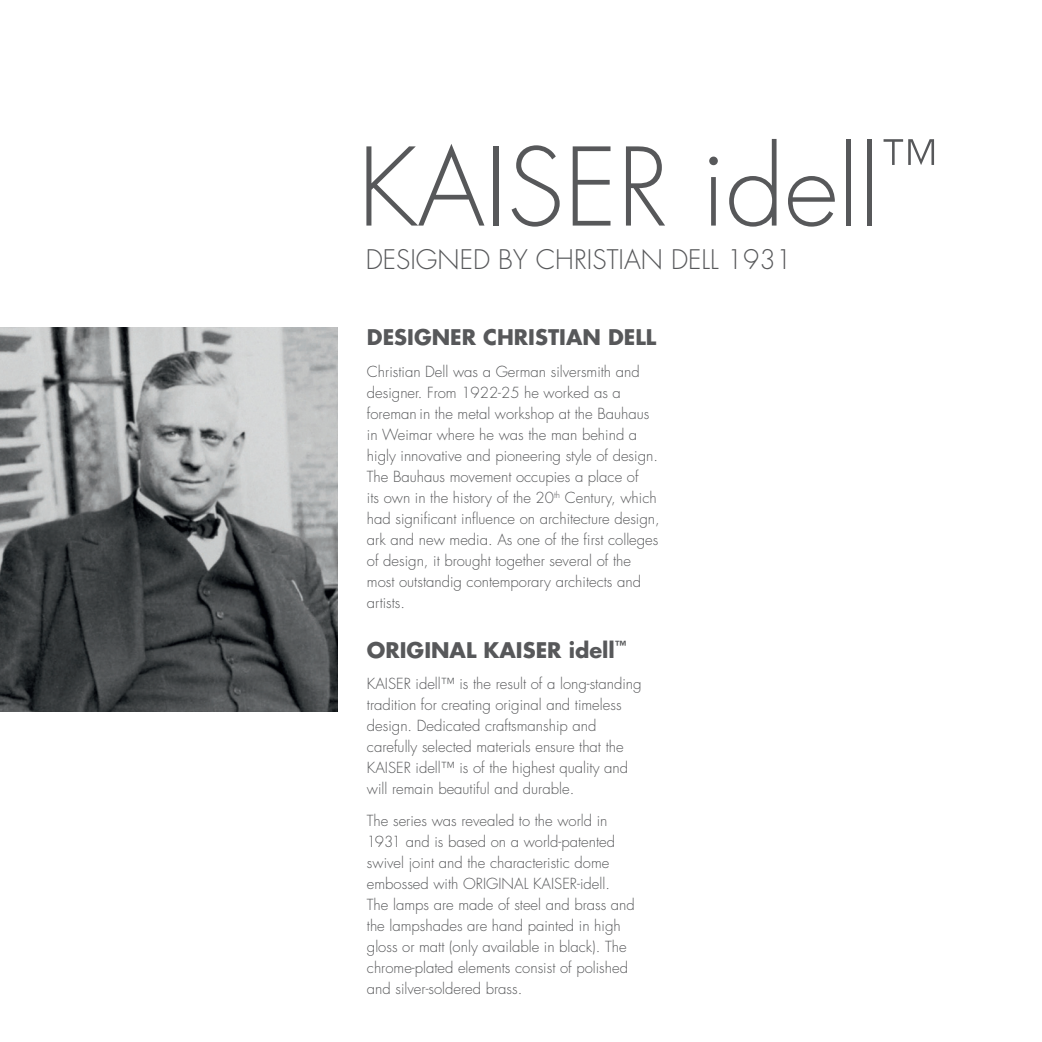
<style>
.page{position:relative;width:1042px;height:1042px;background:#fff}
.page>*{position:absolute;margin:0;border:0;box-sizing:border-box;transform-origin:0 0}
.t1{font:300 105px "Futura Std";color:#57585a}
.t2{font:300 26.25px "Futura Std";color:#57585a}
.t3{font:700 21px "Futura Std";color:#57585a}
.t4{font:300 14.88px/21px "Futura Std";color:#57585a}
</style>
<div class="page">
<img style="left:0;top:328px;width:337px;height:384px">
<p class="t1" style="left:358px;top:124px;width:581px">KAISER idell<sup>™</sup></p>
<p class="t2" style="left:366px;top:244px;width:428px">DESIGNED BY CHRISTIAN DELL 1931</p>
<p class="t3" style="left:367px;top:323px;width:291px">DESIGNER CHRISTIAN DELL</p>
<p class="t4" style="left:367px;top:361px;width:274px">Christian Dell was a German silversmith and</p>
<p class="t4" style="left:367px;top:382px;width:255px">designer. From 1922-25 he worked as a</p>
<p class="t4" style="left:367px;top:403px;width:284px">foreman in the metal workshop at the Bauhaus</p>
<p class="t4" style="left:367px;top:424px;width:293px">in Weimar where he was the man behind a higly innovative and pioneering style of design.</p>
<p class="t4" style="left:367px;top:466px;width:294px">The Bauhaus movement occupies a place of<br>its own in the history of the 20<sup>th</sup> Century, which had significant influence on architecture design, ark and new media. As one of the first colleges of design, it brought together several of the</p>
<p class="t4" style="left:367px;top:571px;width:276px">most outstandig contemporary architects and artists.</p>
<p class="t3" style="left:367px;top:636px;width:261px">ORIGINAL KAISER idell<sup>™</sup></p>
<p class="t4" style="left:367px;top:674px;width:276px">KAISER idell™ is the result of a long-standing tradition for creating original and timeless design. Dedicated craftsmanship and carefully selected materials ensure that the KAISER idell™ is of the highest quality and will remain beautiful and durable.</p>
<p class="t4" style="left:367px;top:810px;width:269px">The series was revealed to the world in 1931 and is based on a world-patented swivel joint and the characteristic dome embossed with ORIGINAL KAISER-idell.<br>The lamps are made of steel and brass and the lampshades are hand painted in high gloss or matt (only available in black). The chrome-plated elements consist of polished and silver-soldered brass.</p>
</div>
